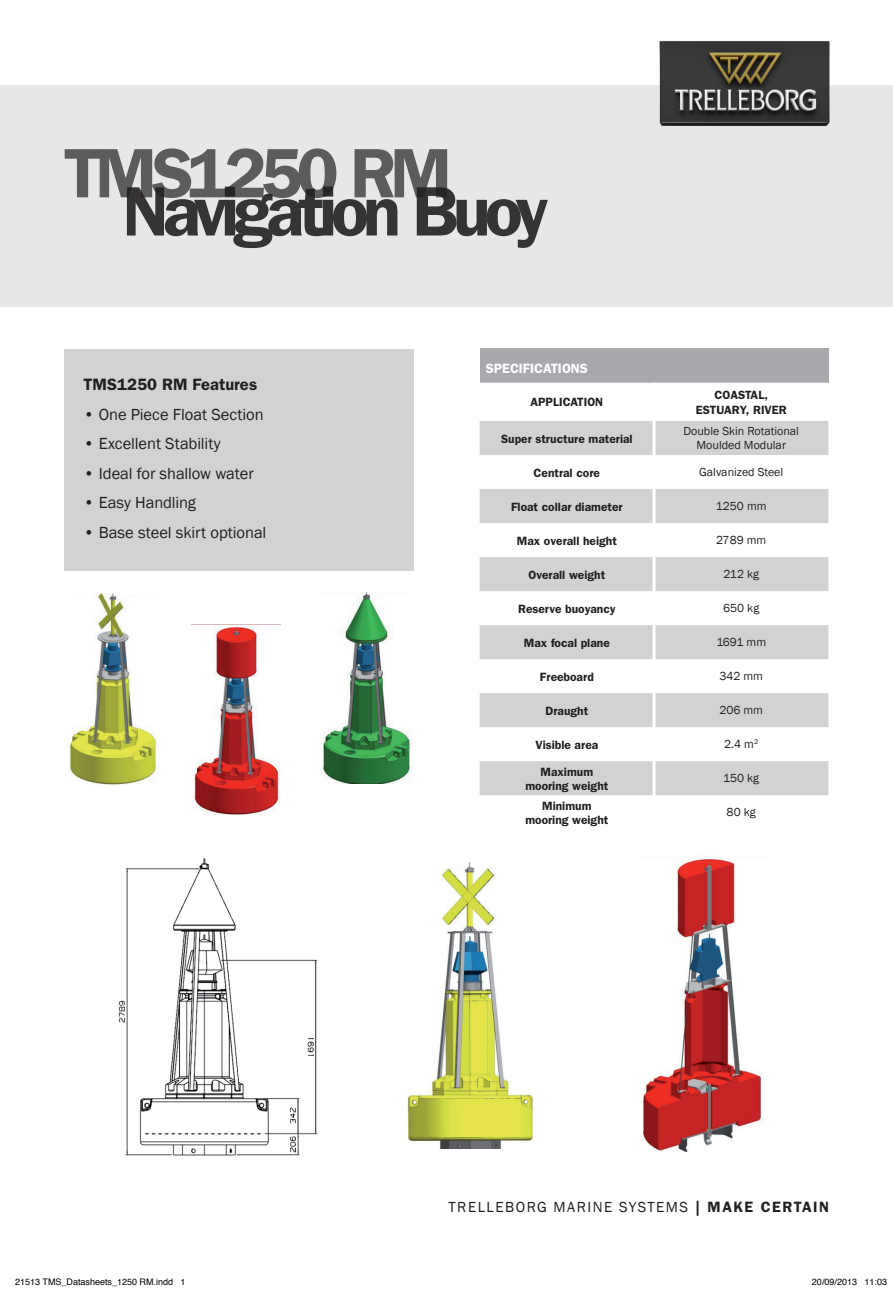
<style>
.page{position:relative;width:893px;height:1290px;background:#fff}
.page>*{position:absolute;margin:0;border:0;box-sizing:border-box;transform-origin:0 0}
.t1{font:600 70.2px "Franklin Gothic";letter-spacing:-.085em;color:#231f20}
.t2{font:16.5px "Franklin Gothic";letter-spacing:-.005em;color:#231f20}
.t3{font:600 16.5px "Franklin Gothic";color:#231f20}
.t4{font:15px "Franklin Gothic";letter-spacing:.1em;color:#231f20}
.t5{font:600 15px "Franklin Gothic";letter-spacing:.1em;color:#231f20}
.t6{font:600 13.5px "Franklin Gothic";color:#fff}
.t7{font:600 12px/14.4px "Franklin Gothic";color:#231f20;text-align:center}
.t8{font:12px/14.4px "Franklin Gothic";color:#231f20;text-align:center}
.t9{font:9px "Helvetica";color:#000}
</style>
<div class="page">
<div style="left:0;top:85px;width:893px;height:222px;background:#e6e7e9"></div>
<div style="left:64px;top:349px;width:349px;height:221px;background:#d1d2d4"></div>
<img style="left:659px;top:41px;width:171px;height:85px">
<div style="left:480px;top:349px;width:348px;height:34px;background:#a8a9ad"></div>
<svg style="left:480px;top:421px;width:348px;height:374px;fill:#d1d2d4"></svg>
<hr style="left:652px;top:421px;width:3px;height:34px;background:#fff">
<hr style="left:652px;top:455px;width:3px;height:34px;background:#fff">
<hr style="left:652px;top:489px;width:3px;height:34px;background:#fff">
<hr style="left:652px;top:523px;width:3px;height:34px;background:#fff">
<hr style="left:652px;top:557px;width:3px;height:34px;background:#fff">
<hr style="left:652px;top:591px;width:3px;height:34px;background:#fff">
<hr style="left:652px;top:625px;width:3px;height:34px;background:#fff">
<hr style="left:652px;top:659px;width:3px;height:34px;background:#fff">
<hr style="left:652px;top:693px;width:3px;height:34px;background:#fff">
<hr style="left:652px;top:727px;width:3px;height:34px;background:#fff">
<hr style="left:652px;top:761px;width:3px;height:34px;background:#fff">
<img style="left:118px;top:858px;width:200px;height:298px">
<img style="left:407px;top:862px;width:126px;height:286px">
<img style="left:642px;top:858px;width:121px;height:293px">
<img style="left:68px;top:593px;width:90px;height:192px">
<img style="left:194px;top:625px;width:86px;height:190px">
<img style="left:321px;top:592px;width:90px;height:191px">
<h1 class="t1" style="left:64px;top:132px;width:390px">TMS1250 RM</h1>
<h1 class="t1" style="left:123px;top:170px;width:427px">Navigation Buoy</h1>
<h2 class="t3" style="left:84px;top:375px;width:175px">TMS1250 RM Features</h2>
<h2 class="t2" style="left:84px;top:404px;width:181px">• One Piece Float Section</h2>
<h2 class="t2" style="left:84px;top:433px;width:139px">• Excellent Stability</h2>
<h2 class="t2" style="left:84px;top:463px;width:172px">• Ideal for shallow water</h2>
<h2 class="t2" style="left:84px;top:492px;width:114px">• Easy Handling</h2>
<h2 class="t2" style="left:84px;top:522px;width:184px">• Base steel skirt optional</h2>
<p class="t6" style="left:486px;top:360px;width:104px">SPECIFICATIONS</p>
<p class="t7" style="left:530px;top:395px;width:74px">APPLICATION</p>
<p class="t7" style="left:696px;top:388px;width:92px">COASTAL,<br>ESTUARY, RIVER</p>
<p class="t7" style="left:501px;top:431px;width:133px">Super structure material</p>
<p class="t8" style="left:683px;top:424px;width:117px">Double Skin Rotational<br>Moulded Modular</p>
<p class="t7" style="left:534px;top:465px;width:68px">Central core</p>
<p class="t8" style="left:699px;top:465px;width:86px">Galvanized Steel</p>
<p class="t7" style="left:511px;top:499px;width:113px">Float collar diameter</p>
<p class="t8" style="left:716px;top:499px;width:52px">1250 mm</p>
<p class="t7" style="left:517px;top:533px;width:102px">Max overall height</p>
<p class="t8" style="left:716px;top:533px;width:52px">2789 mm</p>
<p class="t7" style="left:528px;top:567px;width:78px">Overall weight</p>
<p class="t8" style="left:723px;top:567px;width:37px">212 kg</p>
<p class="t7" style="left:518px;top:601px;width:99px">Reserve buoyancy</p>
<p class="t8" style="left:723px;top:601px;width:38px">650 kg</p>
<p class="t7" style="left:524px;top:635px;width:87px">Max focal plane</p>
<p class="t8" style="left:716px;top:635px;width:51px">1691 mm</p>
<p class="t7" style="left:540px;top:669px;width:55px">Freeboard</p>
<p class="t8" style="left:719px;top:669px;width:45px">342 mm</p>
<p class="t7" style="left:545px;top:703px;width:44px">Draught</p>
<p class="t8" style="left:719px;top:703px;width:45px">206 mm</p>
<p class="t7" style="left:535px;top:737px;width:64px">Visible area</p>
<p class="t8" style="left:724px;top:737px;width:35px">2.4 m<sup>2</sup></p>
<p class="t7" style="left:525px;top:764px;width:85px">Maximum mooring weight</p>
<p class="t8" style="left:723px;top:771px;width:37px">150 kg</p>
<p class="t7" style="left:525px;top:798px;width:85px">Minimum mooring weight</p>
<p class="t8" style="left:727px;top:805px;width:31px">80 kg</p>
<p class="t4" style="left:449px;top:1198px;width:58px">Trelleborg</p>
<p class="t4" style="left:554px;top:1198px;width:96px">Mari ne Systems</p>
<p class="t5" style="left:696px;top:1198px;width:87px">| Make Certain</p>
<p class="t9" style="left:15px;top:1275px;width:172px">21513 TMS_Datasheets_1250 RM.indd 1</p>
<p class="t9" style="left:812px;top:1275px;width:77px">20/09/2013 11:03</p>
</div>
